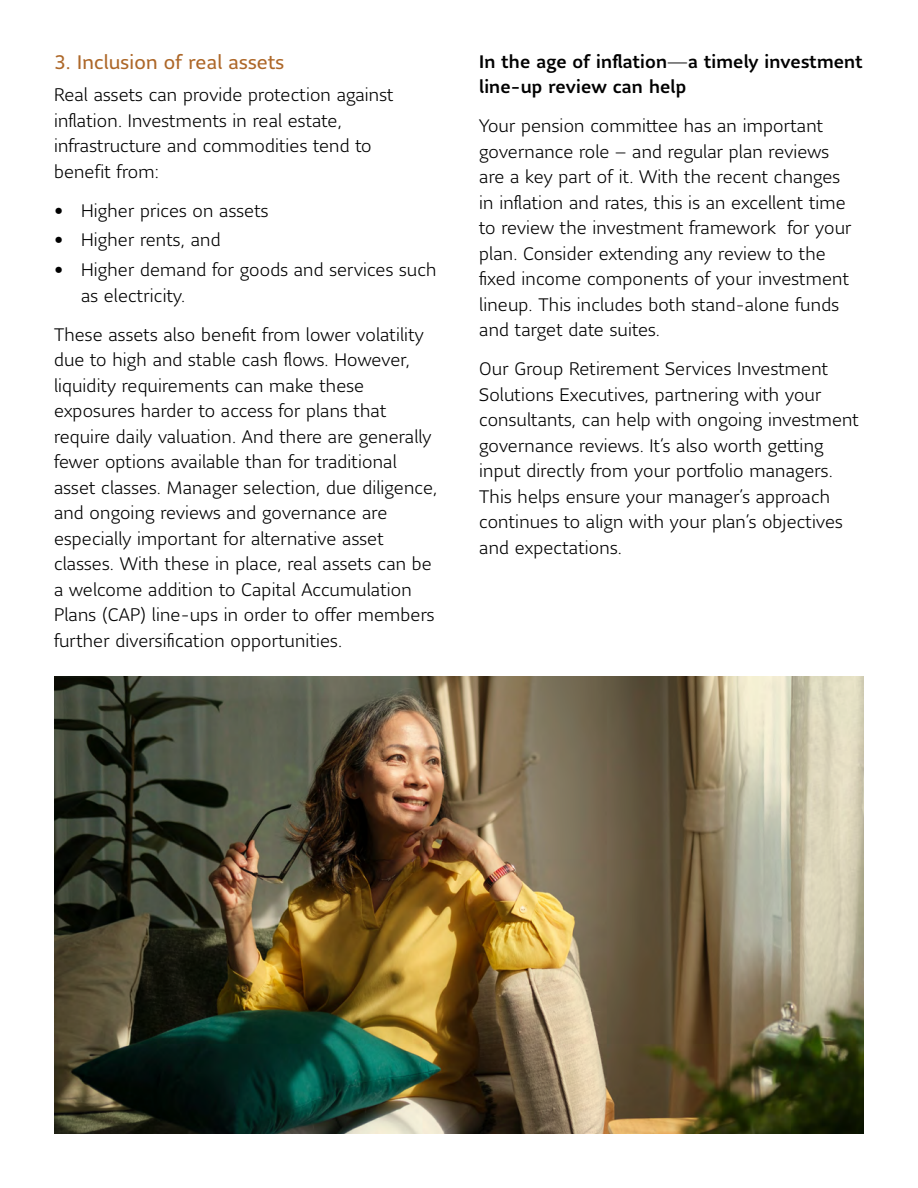
<style>
.page{position:relative;width:918px;height:1188px;background:#fff}
.page>*{position:absolute;margin:0;border:0;box-sizing:border-box;transform-origin:0 0}
.t1{font:19.5px "Sun Life Sans";letter-spacing:.01em;color:#ad6728}
.t2{font:300 18px/25.5px "Sun Life Sans";letter-spacing:.01em;color:#000}
.t3{font:500 18px/25.5px "Sun Life Sans";letter-spacing:.01em;color:#000}
.s1{font-weight:300}
</style>
<div class="page">
<img style="left:54px;top:677px;width:810px;height:457px">
<p class="t1" style="left:54px;top:49px;width:232px">3. Inclusion of real assets</p>
<p class="t2" style="left:54px;top:82px;width:341px">Real assets can provide protection against inflation. Investments in real estate, infrastructure and commodities tend to benefit from:</p>
<p class="t2" style="left:54px;top:197px;width:216px">• Higher prices on assets</p>
<p class="t2" style="left:54px;top:227px;width:168px">• Higher rents, and</p>
<p class="t2" style="left:81px;top:257px;width:357px;text-indent:-27px">• Higher demand for goods and services such as electricity.</p>
<p class="t2" style="left:54px;top:321px;width:385px">These assets also benefit from lower volatility due to high and stable cash flows. However, liquidity requirements can make these exposures harder to access for plans that require daily valuation. And there are generally fewer options available than for traditional asset classes. Manager selection, due diligence, and ongoing reviews and governance are especially important for alternative asset classes. With these in place, real assets can be a welcome addition to Capital Accumulation Plans (CAP) line-ups in order to offer members further diversification opportunities.</p>
<p class="t3" style="left:479px;top:48px;width:385px">In the age of inflation<span class="s1">—</span>a timely investment line-up review can help</p>
<p class="t2" style="left:479px;top:113px;width:374px">Your pension committee has an important governance role – and regular plan reviews are a key part of it. With the recent changes in inflation and rates, this is an excellent time to review the investment framework for your plan. Consider extending any review to the fixed income components of your investment lineup. This includes both stand-alone funds and target date suites.</p>
<p class="t2" style="left:479px;top:356px;width:381px">Our Group Retirement Services Investment Solutions Executives, partnering with your consultants, can help with ongoing investment governance reviews. It’s also worth getting input directly from your portfolio managers.<br>This helps ensure your manager’s approach continues to align with your plan’s objectives and expectations.</p>
</div>
